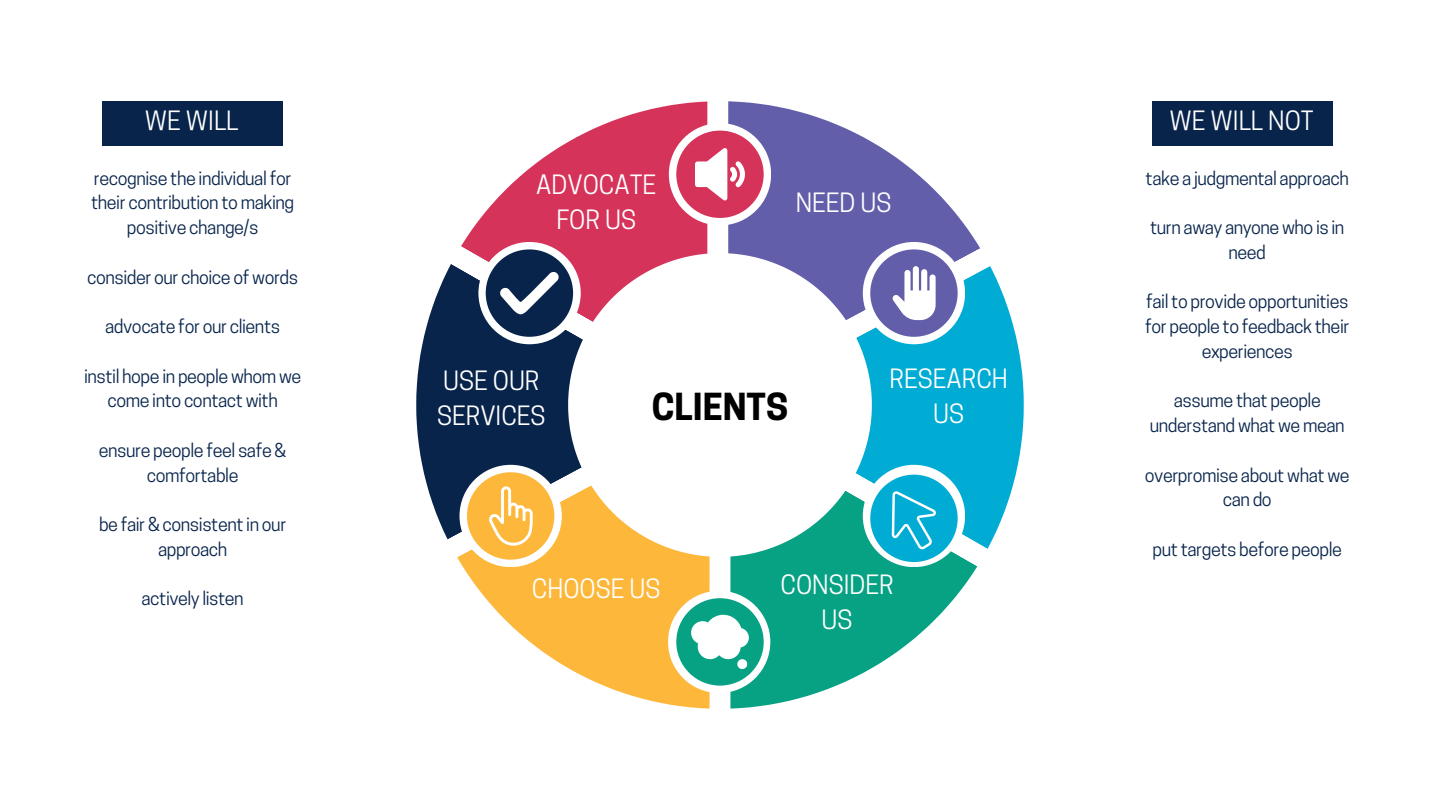
<style>
.page{position:relative;width:1440px;height:810px;background:#fff}
.page>*{position:absolute;margin:0;border:0;box-sizing:border-box;transform-origin:0 0}
.t1{font:700 35px "Cooper Hewitt";color:#000}
.t2{font:25px/34.5px "Cooper Hewitt";color:#fff;text-align:center}
.t3{font:18px/24.8px "Cooper Hewitt";letter-spacing:-.025em;color:#08244b;text-align:center}
</style>
<div class="page">
<svg style="left:728px;top:101px;width:249px;height:142px;fill:#625ea9"></svg>
<svg style="left:869px;top:285px;width:155px;height:146px;fill:#00abd4"></svg>
<svg style="left:730px;top:547px;width:219px;height:162px;fill:#07a284"></svg>
<svg style="left:467px;top:556px;width:243px;height:153px;fill:#fdb73b"></svg>
<svg style="left:416px;top:384px;width:153px;height:61px"></svg>
<svg style="left:474px;top:101px;width:233px;height:154px;fill:#d6335a"></svg>
<svg style="left:728px;top:243px;width:271px;height:167px"></svg>
<svg style="left:419px;top:406px;width:286px;height:167px"></svg>
<svg style="left:417px;top:227px;width:282px;height:174px"></svg>
<svg style="left:773px;top:431px;width:250px;height:174px"></svg>
<div style="left:669px;top:123px;width:102px;height:102px;background:#fff;border-radius:50%"></div>
<svg style="left:676px;top:131px;width:88px;height:87px"></svg>
<div style="left:478px;top:242px;width:103px;height:102px;background:#fff;border-radius:50%"></div>
<svg style="left:486px;top:249px;width:87px;height:88px"></svg>
<div style="left:460px;top:465px;width:102px;height:102px;background:#fff;border-radius:50%"></div>
<div style="left:467px;top:472px;width:87px;height:88px;background:#fdb73b;border-radius:50%"></div>
<svg style="left:489px;top:486px;width:44px;height:60px"></svg>
<div style="left:668px;top:591px;width:102px;height:102px;background:#fff;border-radius:50%"></div>
<div style="left:676px;top:598px;width:88px;height:88px;background:#07a284;border-radius:50%"></div>
<svg style="left:691px;top:615px;width:58px;height:54px"></svg>
<div style="left:863px;top:242px;width:102px;height:102px;background:#fff;border-radius:50%"></div>
<div style="left:870px;top:249px;width:88px;height:88px;background:#625ea9;border-radius:50%"></div>
<svg style="left:892px;top:266px;width:44px;height:54px"></svg>
<div style="left:863px;top:465px;width:102px;height:102px;background:#fff;border-radius:50%"></div>
<div style="left:870px;top:475px;width:88px;height:87px;background:#00abd4;border-radius:50%"></div>
<svg style="left:892px;top:491px;width:44px;height:58px"></svg>
<div style="left:1152px;top:101px;width:181px;height:45px;background:#08244b"></div>
<div style="left:102px;top:101px;width:181px;height:45px;background:#08244b"></div>
<h2 class="t2" style="left:145px;top:107px;width:95px">WE WILL</h2>
<h2 class="t2" style="left:1169px;top:107px;width:146px">WE WILL NOT</h2>
<p class="t3" style="left:91px;top:168px;width:205px">recognise the individual for their contribution to making positive change/s</p>
<p class="t3" style="left:87px;top:267px;width:213px">consider our choice of words</p>
<p class="t3" style="left:105px;top:316px;width:176px">advocate for our clients</p>
<h2 class="t3" style="left:84px;top:366px;width:219px">instil hope in people whom we come into contact with</h2>
<p class="t3" style="left:99px;top:440px;width:189px">ensure people feel safe &amp; comfortable</p>
<h2 class="t3" style="left:99px;top:514px;width:189px">be fair &amp; consistent in our approach</h2>
<p class="t3" style="left:142px;top:588px;width:104px">actively listen</p>
<p class="t2" style="left:536px;top:171px;width:122px">ADVOCATE<br>FOR US</p>
<p class="t2" style="left:796px;top:188px;width:97px">NEED US</p>
<p class="t2" style="left:437px;top:367px;width:110px;text-align:left">USE OUR<br>SERVICES</p>
<p class="t2" style="left:889px;top:365px;width:120px">RESEARCH<br>US</p>
<h2 class="t1" style="left:652px;top:394px;width:138px">CLIENTS</h2>
<p class="t2" style="left:532px;top:575px;width:130px">CHOOSE US</p>
<p class="t2" style="left:781px;top:571px;width:115px">CONSIDER<br>US</p>
<p class="t3" style="left:1146px;top:168px;width:205px">take a judgmental approach</p>
<h2 class="t3" style="left:1150px;top:217px;width:196px">turn away anyone who is in need</h2>
<h2 class="t3" style="left:1145px;top:291px;width:206px">fail to provide opportunities for people to feedback their experiences</h2>
<h1 class="t3" style="left:1150px;top:390px;width:196px">assume that people understand what we mean</h1>
<p class="t3" style="left:1145px;top:465px;width:206px">overpromise about what we can do</p>
<p class="t3" style="left:1153px;top:539px;width:191px">put targets before people</p>
</div>
